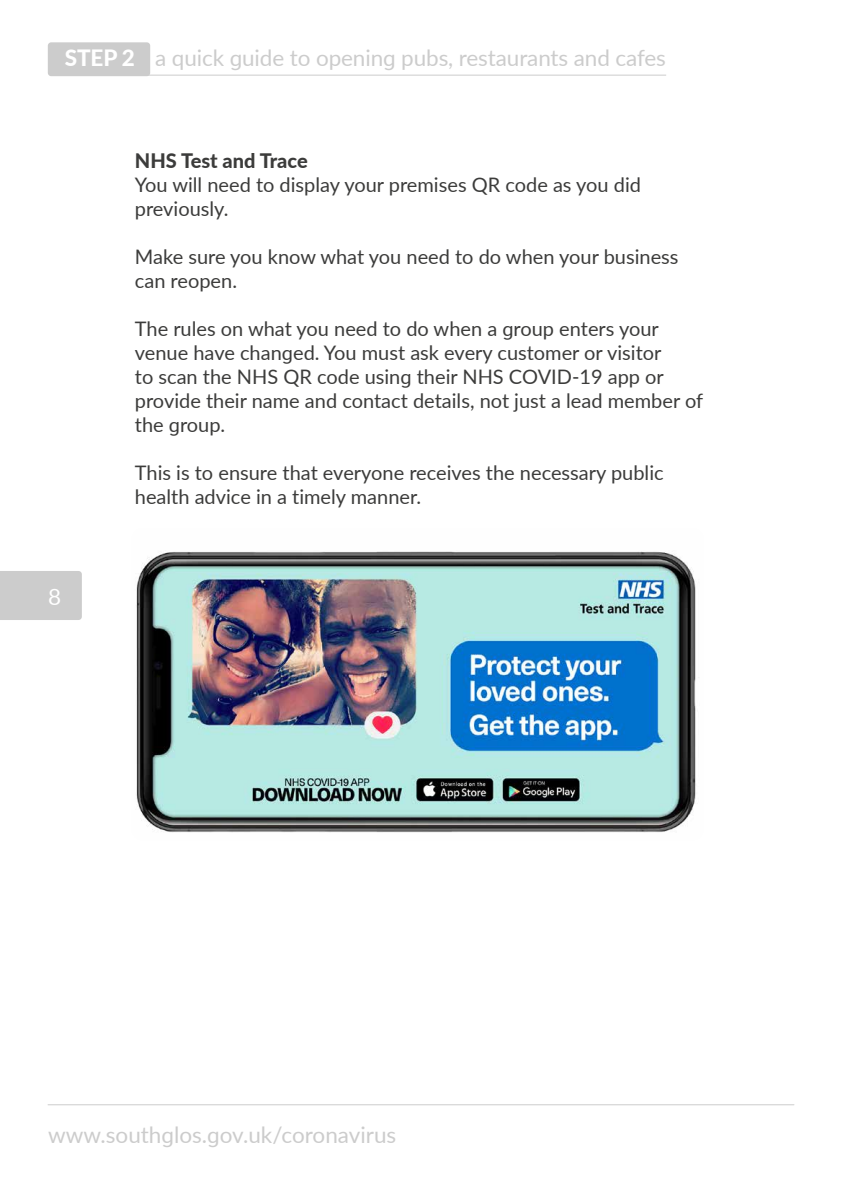
<style>
.page{position:relative;width:842px;height:1191px;background:#fff}
.page>*{position:absolute;margin:0;border:0;box-sizing:border-box;transform-origin:0 0}
.t1{font:22.4px "Lato";letter-spacing:-.005em;color:#ccc}
.t2{font:22.4px "Lato";color:#fff}
.t3{font:20px/24px "Lato";color:#3c3c3b}
.t4{font:800 20px "Lato";color:#3c3c3b}
.s1{font-weight:800;color:#fff}
</style>
<div class="page">
<div style="left:0;top:571px;width:82px;height:49px;background:#ccc"></div>
<hr style="left:48px;top:1104px;width:746px;height:1px;background:#ccc">
<div style="left:48px;top:42px;width:102px;height:34px;background:#ccc;border-radius:3px"></div>
<hr style="left:65px;top:75px;width:601px;height:1px;background:#ccc">
<img style="left:136px;top:551px;width:560px;height:282px">
<p class="t1" style="left:65px;top:42px;width:603px"><span class="s1">STEP 2</span> a quick guide to opening pubs, restaurants and cafes</p>
<p class="t2" style="left:48px;top:580px;width:15px">8</p>
<p class="t4" style="left:135px;top:146px;width:174px">NHS Test and Trace</p>
<p class="t3" style="left:135px;top:172px;width:508px">You will need to display your premises QR code as you did previously.</p>
<p class="t3" style="left:135px;top:244px;width:545px">Make sure you know what you need to do when your business can reopen.</p>
<p class="t3" style="left:135px;top:316px;width:570px">The rules on what you need to do when a group enters your venue have changed. You must ask every customer or visitor<br>to scan the NHS QR code using their NHS COVID-19 app or provide their name and contact details, not just a lead member of the group.</p>
<p class="t3" style="left:135px;top:460px;width:530px">This is to ensure that everyone receives the necessary public health advice in a timely manner.</p>
<p class="t1" style="left:48px;top:1118px;width:350px">www.southglos.gov.uk/coronavirus</p>
</div>
